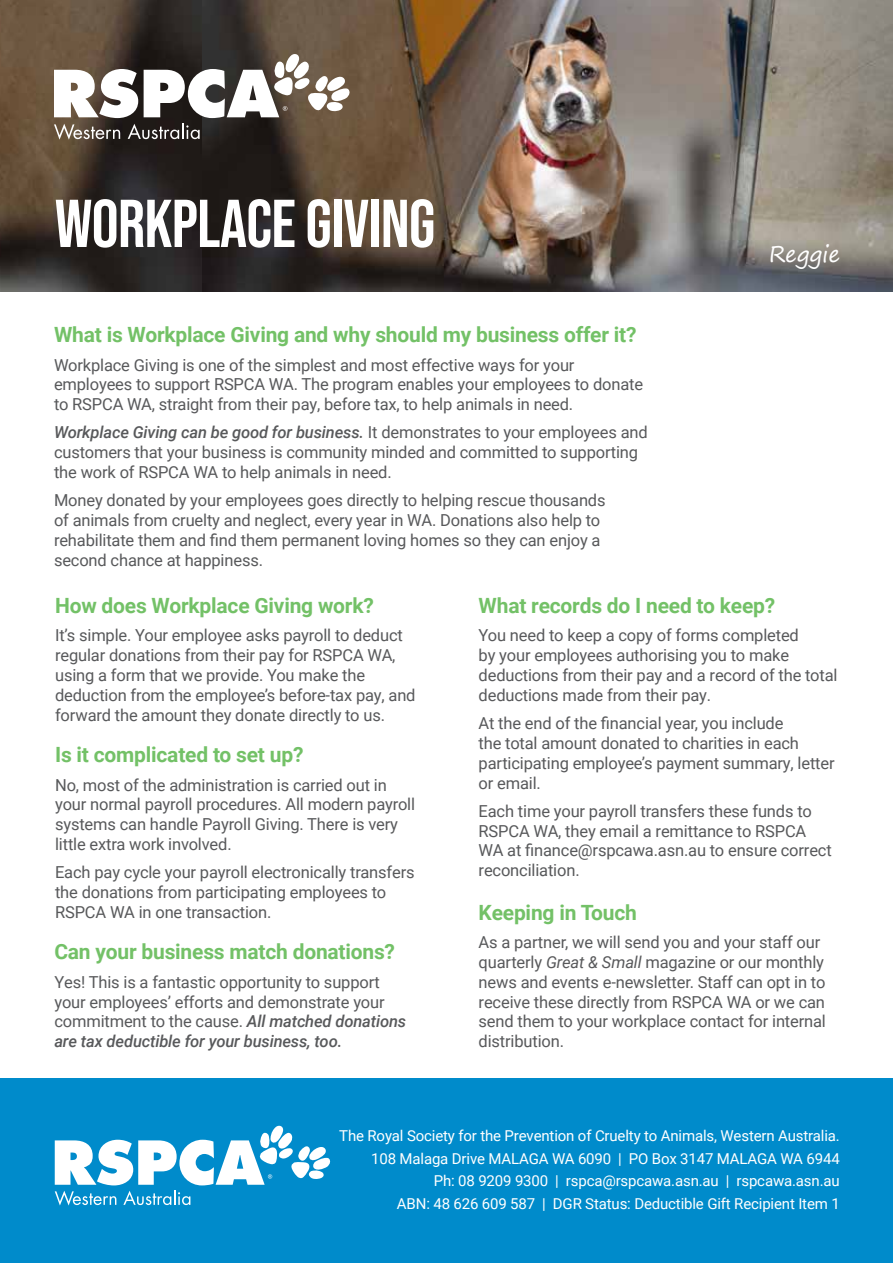
<style>
.page{position:relative;width:893px;height:1263px;background:#fff}
.page>*{position:absolute;margin:0;border:0;box-sizing:border-box;transform-origin:0 0}
.t1{font:67.5px "Bebas Neue";letter-spacing:-.01em;color:#fff}
.t2{font:22.5px "Segoe Print";letter-spacing:-.01em;color:#fff}
.t3{font:700 21px "Roboto";letter-spacing:-.01em;color:#73c167}
.t4{font:16.5px/19.8px "Roboto";letter-spacing:-.01em;color:#58595b}
.t5{font:15px/22.5px "Roboto";letter-spacing:-.01em;color:#fff;text-align:right}
.s1{font-weight:500;font-style:italic}
.s2{font-style:italic}
</style>
<div class="page">
<img style="left:0;top:0;width:202px;height:291px">
<img style="left:202px;top:0;width:691px;height:291px">
<div style="left:0;top:1078px;width:893px;height:185px;background:#008bcb"></div>
<svg style="left:54px;top:54px;width:296px;height:86px"></svg>
<svg style="left:55px;top:1126px;width:275px;height:79px"></svg>
<h1 class="t1" style="left:55px;top:185px;width:382px">WORKPLACE GIVING</h1>
<h2 class="t2" style="left:769px;top:234px;width:73px">Reggie</h2>
<p class="t3" style="left:54px;top:320px;width:584px">What is Workplace Giving and why should my business offer it?</p>
<p class="t4" style="left:54px;top:354px;width:591px">Workplace Giving is one of the simplest and most effective ways for your employees to support RSPCA WA. The program enables your employees to donate to RSPCA WA, straight from their pay, before tax, to help animals in need.</p>
<p class="t4" style="left:54px;top:422px;width:595px"><span class="s1">Workplace Giving can be good for business.</span> It demonstrates to your employees and customers that your business is community minded and committed to supporting the work of RSPCA WA to help animals in need.</p>
<p class="t4" style="left:54px;top:490px;width:553px">Money donated by your employees goes directly to helping rescue thousands of animals from cruelty and neglect, every year in WA. Donations also help to rehabilitate them and find them permanent loving homes so they can enjoy a second chance at happiness.</p>
<p class="t3" style="left:55px;top:591px;width:320px">How does Workplace Giving work?</p>
<p class="t4" style="left:55px;top:625px;width:362px">It’s simple. Your employee asks payroll to deduct regular donations from their pay for RSPCA WA, using a form that we provide. You make the deduction from the employee’s before-tax pay, and forward the amount they donate directly to us.</p>
<p class="t3" style="left:55px;top:740px;width:250px">Is it complicated to set up?</p>
<p class="t4" style="left:55px;top:774px;width:362px">No, most of the administration is carried out in your normal payroll procedures. All modern payroll systems can handle Payroll Giving. There is very little extra work involved.</p>
<p class="t4" style="left:55px;top:862px;width:361px">Each pay cycle your payroll electronically transfers the donations from participating employees to<br>RSPCA WA in one transaction.</p>
<p class="t3" style="left:479px;top:591px;width:298px">What records do I need to keep?</p>
<p class="t4" style="left:479px;top:625px;width:360px">You need to keep a copy of forms completed<br>by your employees authorising you to make deductions from their pay and a record of the total deductions made from their pay.</p>
<p class="t4" style="left:479px;top:713px;width:358px">At the end of the financial year, you include<br>the total amount donated to charities in each participating employee’s payment summary, letter or email.</p>
<p class="t4" style="left:479px;top:800px;width:355px">Each time your payroll transfers these funds to RSPCA WA, they email a remittance to RSPCA WA at finance@rspcawa.asn.au to ensure correct reconciliation.</p>
<p class="t3" style="left:479px;top:898px;width:160px">Keeping in Touch</p>
<p class="t4" style="left:479px;top:932px;width:349px">As a partner, we will send you and your staff our quarterly <span class="s2">Great &amp; Small</span> magazine or our monthly news and events e-newsletter. Staff can opt in to receive these directly from RSPCA WA or we can send them to your workplace contact for internal distribution.</p>
<p class="t3" style="left:54px;top:937px;width:342px">Can your business match donations?</p>
<p class="t4" style="left:54px;top:971px;width:353px">Yes! This is a fantastic opportunity to support your employees’ efforts and demonstrate your commitment to the cause. <span class="s1">All matched donations are tax deductible for your business, too.</span></p>
<p class="t5" style="left:339px;top:1124px;width:502px">The Royal Society for the Prevention of Cruelty to Animals, Western Australia.<br>108 Malaga Drive MALAGA WA 6090 | PO Box 3147 MALAGA WA 6944<br>Ph: 08 9209 9300 | rspca@rspcawa.asn.au | rspcawa.asn.au<br>ABN: 48 626 609 587 | DGR Status: Deductible Gift Recipient Item 1</p>
</div>
